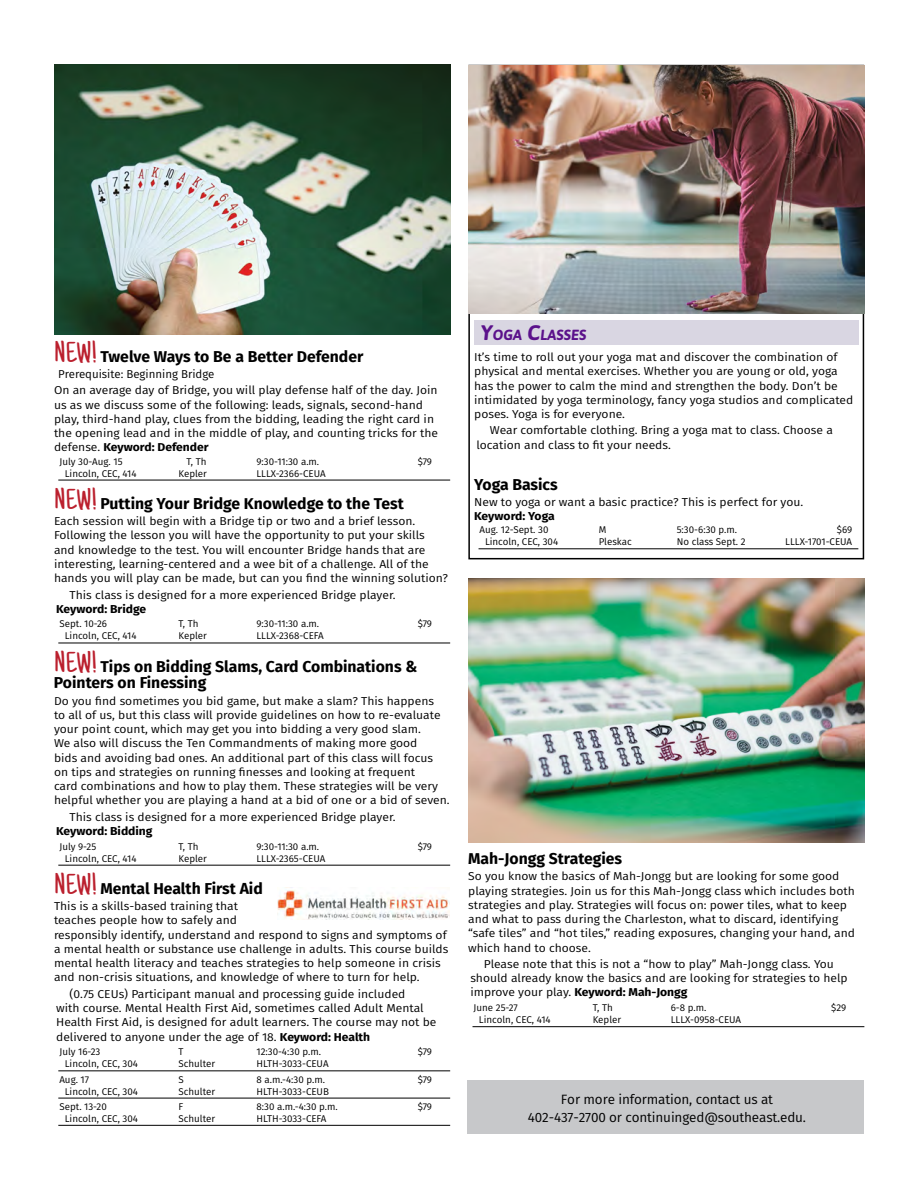
<style>
.page{position:relative;width:918px;height:1188px;background:#fff}
.page>*{position:absolute;margin:0;border:0;box-sizing:border-box;transform-origin:0 0}
.t1{font:700 15.75px/16.5px "Fira Sans";color:#000}
.subheader_PI_-_3_col{font:italic 700 14.7px "Asap";color:#5b118b}
.t2{font:13.5px/18px "Fira Sans";letter-spacing:-.01em;color:#000;text-align:center}
.class_description{font:11.55px/14.2px "Fira Sans";color:#000;scale:1.06 1}
.class_details{font:11.55px/14.2px "Fira Sans";color:#000;scale:1.06 1}
.class_details_3_col{font:11.55px/14.2px "Fira Sans";color:#000;scale:1.06 1}
.prerequisite{font:11.55px "Fira Sans";color:#000}
.logistics{font:9.75px "Fira Sans";color:#000}
.s1{font-family:"Just Another Hand";font-weight:400;font-size:30px;color:#bb202e}
.s2{font-weight:700}
.s3{font-size:21px}
</style>
<div class="page">
<hr style="left:58px;top:480px;width:392px;height:1px;background:#000">
<hr style="left:58px;top:643px;width:392px;height:1px;background:#000">
<hr style="left:58px;top:865px;width:392px;height:1px;background:#000">
<hr style="left:58px;top:1071px;width:392px;height:1px;background:#000">
<hr style="left:58px;top:1098px;width:392px;height:1px;background:#000">
<hr style="left:58px;top:1125px;width:392px;height:1px;background:#000">
<hr style="left:473px;top:1026px;width:391px;height:1px;background:#000">
<img style="left:277px;top:887px;width:172px;height:32px">
<div style="left:468px;top:1080px;width:396px;height:54px;background:#c7c8ca"></div>
<svg style="left:468px;top:64px;width:397px;height:496px"></svg>
<img style="left:468px;top:65px;width:396px;height:249px">
<img style="left:54px;top:65px;width:396px;height:270px">
<img style="left:468px;top:579px;width:396px;height:263px">
<p class="t1" style="left:54px;top:348px;width:311px"><span class="s1">NEW!</span> Twelve Ways to Be a Better Defender</p>
<p class="prerequisite" style="left:58px;top:365px;width:158px">Prerequisite: Beginning Bridge</p>
<p class="class_description" style="left:54px;top:383px;width:364px">On an average day of Bridge, you will play defense half of the day. Join us as we discuss some of the following: leads, signals, second-hand play, third-hand play, clues from the bidding, leading the right card in the opening lead and in the middle of play, and counting tricks for the defense. <span class="s2">Keyword: Defender</span></p>
<p class="logistics" style="left:59px;top:454px;width:65px">July 30-Aug. 15</p>
<p class="logistics" style="left:186px;top:454px;width:22px">T, Th</p>
<p class="logistics" style="left:257px;top:454px;width:64px">9:30-11:30 a.m.</p>
<p class="logistics" style="left:418px;top:454px;width:16px">$79</p>
<p class="logistics" style="left:65px;top:466px;width:73px">Lincoln, CEC, 414</p>
<p class="logistics" style="left:179px;top:466px;width:30px">Kepler</p>
<p class="logistics" style="left:256px;top:466px;width:71px">LLLX-2366-CEUA</p>
<p class="t1" style="left:54px;top:494px;width:351px"><span class="s1">NEW!</span> Putting Your Bridge Knowledge to the Test</p>
<p class="class_description" style="left:54px;top:514px;width:373px">Each session will begin with a Bridge tip or two and a brief lesson.<br>Following the lesson you will have the opportunity to put your skills and knowledge to the test. You will encounter Bridge hands that are interesting, learning-centered and a wee bit of a challenge. All of the hands you will play can be made, but can you find the winning solution?</p>
<p class="class_details" style="left:56px;top:587px;width:322px;text-indent:14px">This class is designed for a more experienced Bridge player.<br><span class="s2">Keyword: Bridge</span></p>
<p class="logistics" style="left:59px;top:617px;width:49px">Sept. 10-26</p>
<p class="logistics" style="left:179px;top:617px;width:22px">T, Th</p>
<p class="logistics" style="left:257px;top:617px;width:64px">9:30-11:30 a.m.</p>
<p class="logistics" style="left:418px;top:617px;width:16px">$79</p>
<p class="logistics" style="left:65px;top:629px;width:73px">Lincoln, CEC, 414</p>
<p class="logistics" style="left:179px;top:629px;width:30px">Kepler</p>
<p class="logistics" style="left:256px;top:629px;width:69px">LLLX-2368-CEFA</p>
<p class="t1" style="left:54px;top:657px;width:365px"><span class="s1">NEW!</span> Tips on Bidding Slams, Card Combinations &amp;<br>Pointers on Finessing</p>
<p class="class_description" style="left:54px;top:693px;width:375px">Do you find sometimes you bid game, but make a slam? This happens<br>to all of us, but this class will provide guidelines on how to re-evaluate your point count, which may get you into bidding a very good slam.<br>We also will discuss the Ten Commandments of making more good<br>bids and avoiding bad ones. An additional part of this class will focus on tips and strategies on running finesses and looking at frequent<br>card combinations and how to play them. These strategies will be very helpful whether you are playing a hand at a bid of one or a bid of seven.</p>
<p class="class_details" style="left:56px;top:809px;width:322px;text-indent:14px">This class is designed for a more experienced Bridge player.<br><span class="s2">Keyword: Bidding</span></p>
<p class="logistics" style="left:59px;top:839px;width:38px">July 9-25</p>
<p class="logistics" style="left:179px;top:839px;width:22px">T, Th</p>
<p class="logistics" style="left:257px;top:839px;width:64px">9:30-11:30 a.m.</p>
<p class="logistics" style="left:418px;top:839px;width:16px">$79</p>
<p class="logistics" style="left:65px;top:851px;width:73px">Lincoln, CEC, 414</p>
<p class="logistics" style="left:179px;top:851px;width:30px">Kepler</p>
<p class="logistics" style="left:256px;top:851px;width:70px">LLLX-2365-CEUA</p>
<p class="t1" style="left:54px;top:879px;width:210px"><span class="s1">NEW!</span> Mental Health First Aid</p>
<p class="class_description" style="left:54px;top:899px;width:374px">This is a skills-based training that<br>teaches people how to safely and<br>responsibly identify, understand and respond to signs and symptoms of a mental health or substance use challenge in adults. This course builds mental health literacy and teaches strategies to help someone in crisis and non-crisis situations, and knowledge of where to turn for help.</p>
<p class="class_details" style="left:56px;top:986px;width:360px;text-indent:14px">(0.75 CEUs) Participant manual and processing guide included<br>with course. Mental Health First Aid, sometimes called Adult Mental Health First Aid, is designed for adult learners. The course may not be delivered to anyone under the age of 18. <span class="s2">Keyword: Health</span></p>
<p class="logistics" style="left:59px;top:1045px;width:43px">July 16-23</p>
<p class="logistics" style="left:179px;top:1045px;width:7px">T</p>
<p class="logistics" style="left:257px;top:1045px;width:66px">12:30-4:30 p.m.</p>
<p class="logistics" style="left:418px;top:1045px;width:16px">$79</p>
<p class="logistics" style="left:65px;top:1057px;width:75px">Lincoln, CEC, 304</p>
<p class="logistics" style="left:179px;top:1057px;width:38px">Schulter</p>
<p class="logistics" style="left:256px;top:1057px;width:74px">HLTH-3033-CEUA</p>
<p class="logistics" style="left:59px;top:1072px;width:31px">Aug. 17</p>
<p class="logistics" style="left:179px;top:1072px;width:7px">S</p>
<p class="logistics" style="left:257px;top:1072px;width:70px">8 a.m.-4:30 p.m.</p>
<p class="logistics" style="left:418px;top:1072px;width:16px">$79</p>
<p class="logistics" style="left:65px;top:1084px;width:75px">Lincoln, CEC, 304</p>
<p class="logistics" style="left:179px;top:1084px;width:38px">Schulter</p>
<p class="logistics" style="left:256px;top:1084px;width:74px">HLTH-3033-CEUB</p>
<p class="logistics" style="left:59px;top:1099px;width:49px">Sept. 13-20</p>
<p class="logistics" style="left:179px;top:1099px;width:6px">F</p>
<p class="logistics" style="left:257px;top:1099px;width:83px">8:30 a.m.-4:30 p.m.</p>
<p class="logistics" style="left:418px;top:1099px;width:16px">$79</p>
<p class="logistics" style="left:65px;top:1111px;width:75px">Lincoln, CEC, 304</p>
<p class="logistics" style="left:179px;top:1111px;width:38px">Schulter</p>
<p class="logistics" style="left:256px;top:1111px;width:72px">HLTH-3033-CEFA</p>
<p class="subheader_PI_-_3_col" style="left:481px;top:325px;width:107px"><span class="s3">Y</span>OGA <span class="s3">C</span>LASSES</p>
<p class="class_description" style="left:474px;top:350px;width:359px">It’s time to roll out your yoga mat and discover the combination of physical and mental exercises. Whether you are young or old, yoga has the power to calm the mind and strengthen the body. Don’t be intimidated by yoga terminology, fancy yoga studios and complicated poses. Yoga is for everyone.</p>
<p class="class_details_3_col" style="left:476px;top:423px;width:338px;text-indent:14px">Wear comfortable clothing. Bring a yoga mat to class. Choose a location and class to fit your needs.</p>
<p class="t1" style="left:474px;top:475px;width:85px">Yoga Basics</p>
<p class="class_description" style="left:474px;top:495px;width:312px">New to yoga or want a basic practice? This is perfect for you.<br><span class="s2">Keyword: Yoga</span></p>
<p class="logistics" style="left:480px;top:523px;width:70px">Aug. 12-Sept. 30</p>
<p class="logistics" style="left:599px;top:523px;width:9px">M</p>
<p class="logistics" style="left:677px;top:523px;width:62px">5:30-6:30 p.m.</p>
<p class="logistics" style="left:837px;top:523px;width:17px">$69</p>
<p class="logistics" style="left:485px;top:535px;width:75px">Lincoln, CEC, 304</p>
<p class="logistics" style="left:599px;top:535px;width:35px">Pleskac</p>
<p class="logistics" style="left:677px;top:535px;width:70px">No class Sept. 2</p>
<p class="logistics" style="left:785px;top:535px;width:68px">LLLX-1701-CEUA</p>
<p class="t1" style="left:468px;top:849px;width:156px">Mah-Jongg Strategies</p>
<p class="class_description" style="left:468px;top:869px;width:367px">So you know the basics of Mah-Jongg but are looking for some good playing strategies. Join us for this Mah-Jongg class which includes both strategies and play. Strategies will focus on: power tiles, what to keep and what to pass during the Charleston, what to discard, identifying “safe tiles” and “hot tiles,” reading exposures, changing your hand, and which hand to choose.</p>
<p class="class_details" style="left:470px;top:957px;width:358px;text-indent:14px">Please note that this is not a “how to play” Mah-Jongg class. You should already know the basics and are looking for strategies to help improve your play. <span class="s2">Keyword: Mah‑Jongg</span></p>
<p class="logistics" style="left:474px;top:1000px;width:46px">June 25-27</p>
<p class="logistics" style="left:593px;top:1000px;width:22px">T, Th</p>
<p class="logistics" style="left:671px;top:1000px;width:37px">6-8 p.m.</p>
<p class="logistics" style="left:831px;top:1000px;width:16px">$29</p>
<p class="logistics" style="left:479px;top:1012px;width:73px">Lincoln, CEC, 414</p>
<p class="logistics" style="left:593px;top:1012px;width:30px">Kepler</p>
<p class="logistics" style="left:671px;top:1012px;width:72px">LLLX-0958-CEUA</p>
<p class="t2" style="left:528px;top:1090px;width:280px">For more information, contact us at<br>402-437-2700 or continuinged@southeast.edu.</p>
</div>
